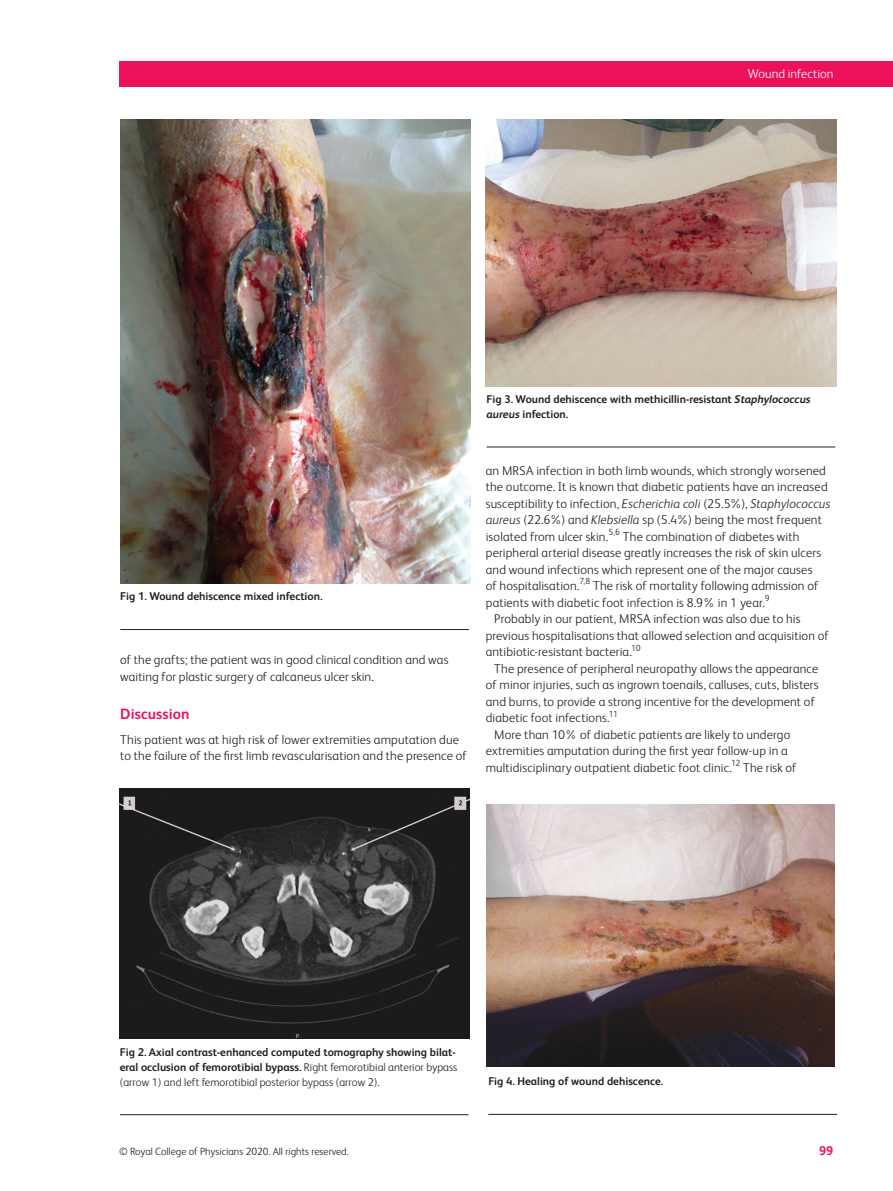
<style>
.page{position:relative;width:893px;height:1191px;background:#fff}
.page>*{position:absolute;margin:0;border:0;box-sizing:border-box;transform-origin:0 0}
.body_DISCUSSION{font:700 15px "FS Albert";letter-spacing:.005em;color:#ed105b}
.body_sec_P_noIndent{font:300 12.75px/16.5px "FS Albert";letter-spacing:.01em;color:#231f20}
.body_sec_P_Indent{font:300 12.75px/16.5px "FS Albert";letter-spacing:.01em;color:#231f20}
.t1{font:300 12.75px "FS Albert";color:#fff}
.t2{font:700 12.75px "FS Albert";color:#ed105b}
.fig_caption_P_noInde{font:700 11.25px/14.7px "FS Albert";color:#231f20}
.t3{font:300 10.5px "FS Albert";color:#231f20}
.s1{font-style:italic}
.s2{font-weight:300}
</style>
<div class="page">
<div style="left:119px;top:62px;width:774px;height:25px;background:#ed105b"></div>
<hr style="left:120px;top:629px;width:349px;height:1px;background:#231f20">
<img style="left:120px;top:119px;width:350px;height:464px">
<hr style="left:120px;top:1114px;width:349px;height:1px;background:#231f20">
<img style="left:120px;top:788px;width:349px;height:250px">
<hr style="left:487px;top:446px;width:348px;height:1px;background:#231f20">
<img style="left:486px;top:119px;width:350px;height:267px">
<hr style="left:488px;top:1114px;width:349px;height:1px;background:#231f20">
<img style="left:486px;top:805px;width:348px;height:261px">
<p class="t1" style="left:748px;top:66px;width:87px">Wound infection</p>
<p class="fig_caption_P_noInde" style="left:120px;top:589px;width:204px">Fig 1. Wound dehiscence mixed infection.</p>
<p class="body_sec_P_Indent" style="left:120px;top:651px;width:330px">of the grafts; the patient was in good clinical condition and was waiting for plastic surgery of calcaneus ulcer skin.</p>
<p class="body_DISCUSSION" style="left:120px;top:705px;width:71px">Discussion</p>
<p class="body_sec_P_noIndent" style="left:120px;top:731px;width:348px">This patient was at high risk of lower extremities amputation due to the failure of the first limb revascularisation and the presence of</p>
<p class="fig_caption_P_noInde" style="left:487px;top:392px;width:326px">Fig 3. Wound dehiscence with methicillin-resistant <span class="s1">Staphylococcus aureus</span> infection.</p>
<p class="body_sec_P_noIndent" style="left:486px;top:462px;width:346px">an MRSA infection in both limb wounds, which strongly worsened the outcome. It is known that diabetic patients have an increased susceptibility to infection, <span class="s1">Escherichia coli</span> (25.5%), <span class="s1">Staphylococcus aureus</span> (22.6%) and <span class="s1">Klebsiella</span> sp (5.4%) being the most frequent isolated from ulcer skin.<sup>5,6</sup> The combination of diabetes with peripheral arterial disease greatly increases the risk of skin ulcers and wound infections which represent one of the major causes<br>of hospitalisation.<sup>7,8</sup> The risk of mortality following admission of patients with diabetic foot infection is 8.9% in 1 year.<sup>9</sup></p>
<p class="body_sec_P_Indent" style="left:486px;top:610px;width:345px;text-indent:9px">Probably in our patient, MRSA infection was also due to his previous hospitalisations that allowed selection and acquisition of antibiotic-resistant bacteria.<sup>10</sup></p>
<p class="body_sec_P_Indent" style="left:486px;top:660px;width:334px;text-indent:9px">The presence of peripheral neuropathy allows the appearance of minor injuries, such as ingrown toenails, calluses, cuts, blisters and burns, to provide a strong incentive for the development of diabetic foot infections.<sup>11</sup></p>
<p class="body_sec_P_Indent" style="left:486px;top:726px;width:312px;text-indent:9px">More than 10% of diabetic patients are likely to undergo extremities amputation during the first year follow-up in a multidisciplinary outpatient diabetic foot clinic.<sup>12</sup> The risk of</p>
<p class="fig_caption_P_noInde" style="left:120px;top:1045px;width:339px">Fig 2. Axial contrast-enhanced computed tomography showing bilat&shy;eral occlusion of femorotibial bypass. <span class="s2">Right femorotibial anterior bypass (arrow 1) and left femorotibial posterior bypass (arrow 2).</span></p>
<p class="fig_caption_P_noInde" style="left:488px;top:1074px;width:177px">Fig 4. Healing of wound dehiscence.</p>
<p class="t3" style="left:119px;top:1145px;width:231px">© Royal College of Physicians 2020. All rights reserved.</p>
<p class="t2" style="left:819px;top:1143px;width:16px">99</p>
</div>
